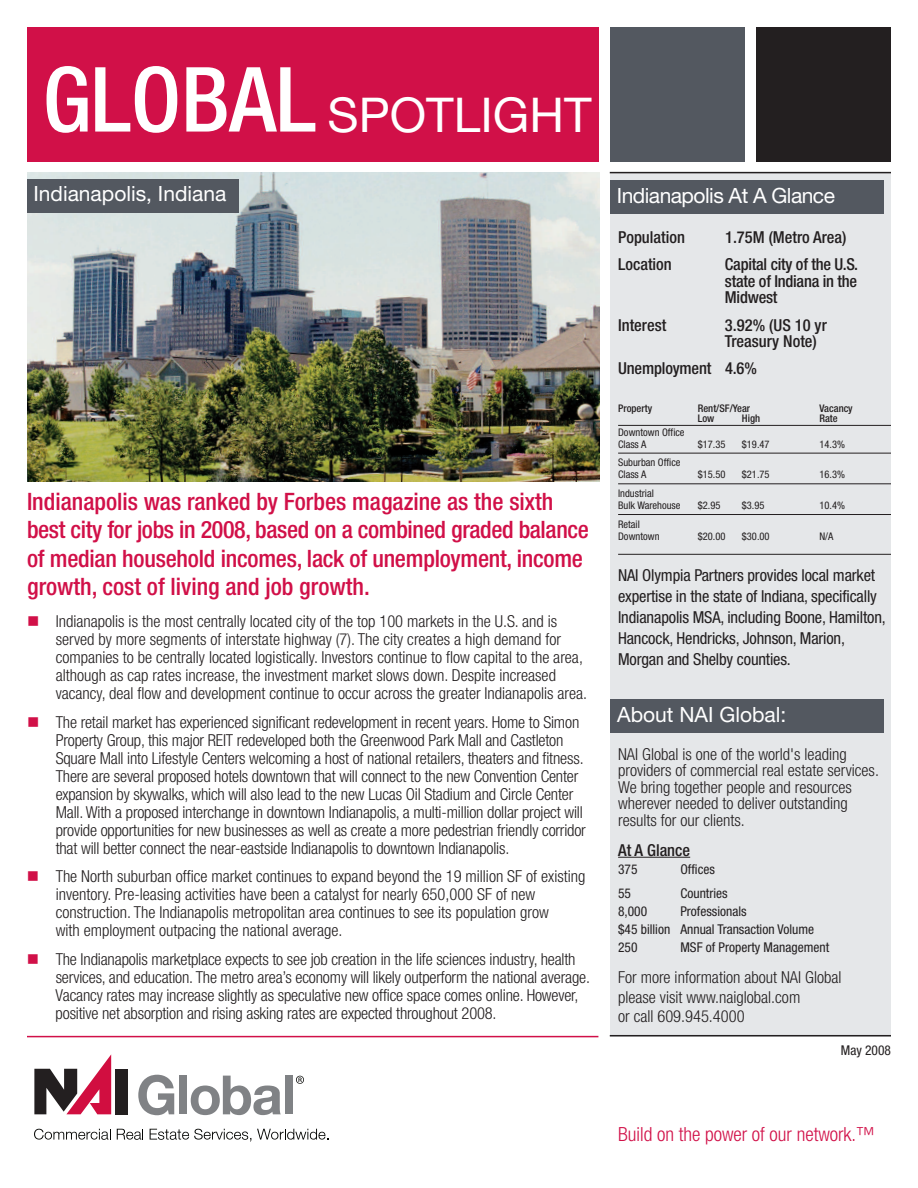
<style>
.page{position:relative;width:918px;height:1188px;background:#fff}
.page>*{position:absolute;margin:0;border:0;box-sizing:border-box;transform-origin:0 0}
.t1{font:48px "Helvetica Neue LT";color:#fff}
.t2{font:500 condensed 24px/28.5px "Helvetica Neue LT";letter-spacing:-.01em;color:#d11048}
.t3{font:21px "Helvetica Neue LT";color:#fff}
.t4{font:21px "Helvetica Neue LT";letter-spacing:-.025em;color:#fff}
.t5{font:300 condensed 19.5px "Helvetica Neue LT";color:#d11048}
.t6{font:300 condensed 16.5px/18px "Helvetica Neue LT";letter-spacing:-.01em;color:#231f20}
.t7{font:condensed 16.5px/21px "Helvetica Neue LT";letter-spacing:-.01em;color:#231f20}
.t8{font:500 condensed 16.5px/16.5px "Helvetica Neue LT";letter-spacing:-.005em;color:#231f20;text-align:justify}
.t9{font:condensed 13.5px/18px "Helvetica Neue LT";color:#231f20}
.t10{font:condensed 10.5px/12px "Helvetica Neue LT";color:#231f20}
.t11{font:500 condensed 10.5px "Helvetica Neue LT";color:#231f20}
.s1{font-weight:500;font-stretch:condensed;font-size:90px}
</style>
<div class="page">
<div style="left:27px;top:27px;width:572px;height:135px;background:#d11048"></div>
<div style="left:610px;top:173px;width:281px;height:864px;background:#e5e7e9"></div>
<div style="left:756px;top:27px;width:135px;height:135px;background:#231f20"></div>
<div style="left:610px;top:27px;width:135px;height:135px;background:#535860"></div>
<hr style="left:610px;top:172px;width:281px;height:1px;background:#231f20">
<hr style="left:610px;top:1035px;width:281px;height:1px;background:#231f20">
<img style="left:27px;top:172px;width:573px;height:309px">
<div style="left:610px;top:181px;width:274px;height:33px;background:#535860"></div>
<div style="left:27px;top:179px;width:212px;height:33px;background:#535860"></div>
<hr style="left:618px;top:425px;width:273px;height:1px;background:#231f20">
<hr style="left:618px;top:453px;width:273px;height:1px;background:#231f20">
<hr style="left:618px;top:483px;width:273px;height:1px;background:#231f20">
<hr style="left:618px;top:514px;width:273px;height:1px;background:#231f20">
<hr style="left:618px;top:554px;width:273px;height:1px;background:#231f20">
<hr style="left:618px;top:857px;width:72px;height:1px;background:#231f20">
<div style="left:611px;top:700px;width:273px;height:33px;background:#535860"></div>
<svg style="left:34px;top:1129px;width:77px;height:11px"></svg>
<svg style="left:117px;top:1129px;width:26px;height:11px"></svg>
<svg style="left:150px;top:1129px;width:101px;height:13px"></svg>
<svg style="left:257px;top:1129px;width:72px;height:11px"></svg>
<div style="left:116px;top:1069px;width:12px;height:45px;background:#231f20"></div>
<svg style="left:34px;top:1054px;width:77px;height:60px"></svg>
<svg style="left:138px;top:1075px;width:36px;height:40px"></svg>
<div style="left:179px;top:1076px;width:8px;height:38px;background:#808285"></div>
<svg style="left:191px;top:1076px;width:90px;height:39px"></svg>
<div style="left:285px;top:1076px;width:8px;height:38px;background:#808285"></div>
<svg style="left:296px;top:1076px;width:8px;height:8px"></svg>
<hr style="left:27px;top:1036px;width:571px;height:1px;background:#d11048">
<h1 class="t1" style="left:43px;top:86px;width:550px"><span class="s1">GLOBAL</span> SPOTLIGHT</h1>
<p class="t3" style="left:33px;top:181px;width:194px">Indianapolis, Indiana</p>
<p class="t4" style="left:617px;top:183px;width:220px">Indianapolis At A Glance</p>
<p class="t8" style="left:618px;top:229px;width:68px">Population</p>
<p class="t8" style="left:725px;top:229px;width:123px">1.75M (Metro Area)</p>
<p class="t8" style="left:618px;top:256px;width:55px">Location</p>
<p class="t8" style="left:725px;top:256px;width:135px">Capital city of the U.S. state of Indiana in the Midwest</p>
<p class="t8" style="left:618px;top:316px;width:50px">Interest</p>
<p class="t8" style="left:725px;top:316px;width:103px">3.92% (US 10 yr<br>Treasury Note)</p>
<p class="t8" style="left:618px;top:360px;width:140px">Unemployment 4.6%</p>
<p class="t11" style="left:618px;top:402px;width:36px">Property</p>
<p class="t11" style="left:698px;top:402px;width:54px">Rent/SF/Year</p>
<p class="t11" style="left:819px;top:402px;width:35px">Vacancy</p>
<p class="t11" style="left:698px;top:412px;width:18px">Low</p>
<p class="t11" style="left:742px;top:412px;width:20px">High</p>
<p class="t11" style="left:819px;top:412px;width:20px">Rate</p>
<p class="t10" style="left:618px;top:426px;width:68px">Downtown Office<br>Class A</p>
<p class="t10" style="left:698px;top:438px;width:29px">$17.35</p>
<p class="t10" style="left:742px;top:438px;width:29px">$19.47</p>
<p class="t10" style="left:819px;top:438px;width:27px">14.3%</p>
<p class="t10" style="left:618px;top:456px;width:64px">Suburban Office<br>Class A</p>
<p class="t10" style="left:698px;top:468px;width:29px">$15.50</p>
<p class="t10" style="left:742px;top:468px;width:29px">$21.75</p>
<p class="t10" style="left:819px;top:468px;width:27px">16.3%</p>
<p class="t10" style="left:618px;top:487px;width:64px">Industrial<br>Bulk Warehouse</p>
<p class="t10" style="left:698px;top:499px;width:24px">$2.95</p>
<p class="t10" style="left:742px;top:499px;width:24px">$3.95</p>
<p class="t10" style="left:819px;top:499px;width:27px">10.4%</p>
<p class="t10" style="left:618px;top:518px;width:43px">Retail<br>Downtown</p>
<p class="t10" style="left:698px;top:530px;width:29px">$20.00</p>
<p class="t10" style="left:742px;top:530px;width:29px">$30.00</p>
<p class="t10" style="left:819px;top:530px;width:16px">N/A</p>
<p class="t7" style="left:618px;top:564px;width:269px">NAI Olympia Partners provides local market expertise in the state of Indiana, specifically Indianapolis MSA, including Boone, Hamilton, Hancock, Hendricks, Johnson, Marion, Morgan and Shelby counties.</p>
<h2 class="t2" style="left:27px;top:487px;width:563px">Indianapolis was ranked by Forbes magazine as the sixth best city for jobs in 2008, based on a combined graded balance of median household incomes, lack of unemployment, income growth, cost of living and job growth.</h2>
<p class="t6" style="left:56px;top:612px;width:533px">Indianapolis is the most centrally located city of the top 100 markets in the U.S. and is served by more segments of interstate highway (7). The city creates a high demand for companies to be centrally located logistically. Investors continue to flow capital to the area, although as cap rates increase, the investment market slows down. Despite increased vacancy, deal flow and development continue to occur across the greater Indianapolis area.</p>
<p class="t6" style="left:56px;top:713px;width:532px">The retail market has experienced significant redevelopment in recent years. Home to Simon Property Group, this major REIT redeveloped both the Greenwood Park Mall and Castleton Square Mall into Lifestyle Centers welcoming a host of national retailers, theaters and fitness.<br>There are several proposed hotels downtown that will connect to the new Convention Center expansion by skywalks, which will also lead to the new Lucas Oil Stadium and Circle Center Mall. With a proposed interchange in downtown Indianapolis, a multi-million dollar project will provide opportunities for new businesses as well as create a more pedestrian friendly corridor that will better connect the near-eastside Indianapolis to downtown Indianapolis.</p>
<p class="t6" style="left:56px;top:867px;width:531px">The North suburban office market continues to expand beyond the 19 million SF of existing inventory. Pre-leasing activities have been a catalyst for nearly 650,000 SF of new construction. The Indianapolis metropolitan area continues to see its population grow<br>with employment outpacing the national average.</p>
<p class="t6" style="left:56px;top:950px;width:536px">The Indianapolis marketplace expects to see job creation in the life sciences industry, health services, and education. The metro area’s economy will likely outperform the national average.<br>Vacancy rates may increase slightly as speculative new office space comes online. However, positive net absorption and rising asking rates are expected throughout 2008.</p>
<p class="t3" style="left:617px;top:702px;width:171px">About NAI Global:</p>
<p class="t6" style="left:618px;top:745px;width:262px;line-height:16.5px">NAI Global is one of the world's leading providers of commercial real estate services.<br>We bring together people and resources wherever needed to deliver outstanding results for our clients.</p>
<p class="t8" style="left:618px;top:841px;width:74px">At A Glance</p>
<p class="t9" style="left:618px;top:860px;width:21px">375</p>
<p class="t9" style="left:680px;top:860px;width:36px">Offices</p>
<p class="t9" style="left:618px;top:884px;width:14px">55</p>
<p class="t9" style="left:680px;top:884px;width:49px">Countries</p>
<p class="t9" style="left:618px;top:902px;width:31px">8,000</p>
<p class="t9" style="left:618px;top:902px;width:198px;text-indent:62px">Professionals<br>$45 billion Annual Transaction Volume<br>250</p>
<p class="t9" style="left:680px;top:938px;width:150px">MSF of Property Management</p>
<p class="t6" style="left:618px;top:967px;width:225px;line-height:19.5px">For more information about NAI Global please visit www.naiglobal.com<br>or call 609.945.4000</p>
<p class="t9" style="left:841px;top:1041px;width:52px">May 2008</p>
<p class="t5" style="left:618px;top:1123px;width:259px">Build on the power of our network.™</p>
</div>
